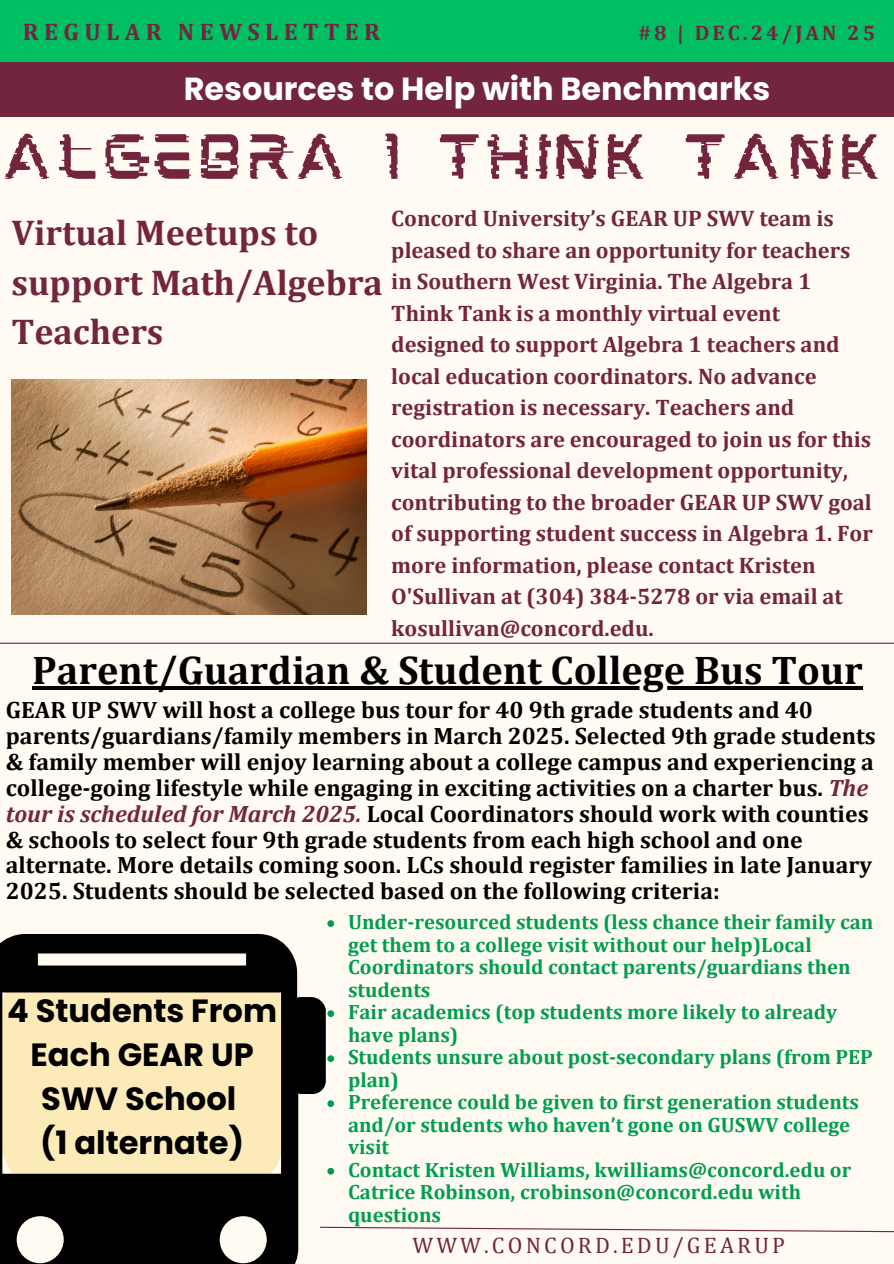
<style>
.page{position:relative;width:894px;height:1264px;background:#fff}
.page>*{position:absolute;margin:0;border:0;box-sizing:border-box;transform-origin:0 0}
.t1{font:54px "mokotoglitchmark II";color:#73253e}
.t2{font:700 40.2px "Cambria";color:#000}
.t3{font:700 36px/49.5px "Cambria";color:#73253e}
.t4{font:700 32.1px/43.8px "Poppins";color:#000;text-align:center}
.t5{font:700 31.95px "Poppins";color:#fff}
.t6{font:700 24px "Cambria";letter-spacing:.225em;color:#73253e}
.t7{font:700 23.7px/25.8px "Cambria";color:#000}
.t8{font:700 22.5px/31.5px "Cambria";color:#73253e}
.t9{font:22.5px "Cambria";letter-spacing:.14em;color:#73253e}
.t10{font:700 21px "Cambria";letter-spacing:.145em;color:#73253e}
.t11{font:700 20.7px/22.5px "Cambria";color:#009d4f}
.s1{font-style:italic;color:#72253d}
</style>
<div class="page">
<div style="left:0;top:0;width:893px;height:1263px;background:#fffbf2"></div>
<div style="left:0;top:0;width:893px;height:63px;background:#00bf63"></div>
<div style="left:0;top:63px;width:893px;height:54px;background:#73253e"></div>
<svg style="left:326px;top:1226px;width:567px;height:6px"></svg>
<img style="left:11px;top:379px;width:355px;height:235px">
<hr style="left:0;top:642px;width:893px;height:1px;background:#73253e">
<svg style="left:0;top:934px;width:326px;height:329px;background:#958c74"></svg>
<svg style="left:327px;top:920px;width:7px;height:7px"></svg>
<svg style="left:327px;top:1010px;width:7px;height:7px"></svg>
<svg style="left:327px;top:1055px;width:7px;height:7px"></svg>
<svg style="left:327px;top:1100px;width:7px;height:7px"></svg>
<svg style="left:327px;top:1167px;width:7px;height:7px"></svg>
<hr style="left:32px;top:686px;width:830px;height:3px;background:#000">
<p class="t6" style="left:23px;top:17px;width:358px">REGULAR NEWSLETTER</p>
<h4 class="t5" style="left:184px;top:67px;width:587px">Resources to Help with Benchmarks</h4>
<h3 class="t10" style="left:638px;top:20px;width:239px">#8 | DEC.24/JAN 25</h3>
<p class="t1" style="left:7px;top:138px;width:884px">ALGEBRA 1 THINK TANK</p>
<p class="t3" style="left:11px;top:207px;width:373px">Virtual Meetups to support Math/Algebra<br>Teachers</p>
<h5 class="t8" style="left:391px;top:202px;width:483px">Concord University’s GEAR UP SWV team is pleased to share an opportunity for teachers in Southern West Virginia. The Algebra 1<br>Think Tank is a monthly virtual event designed to support Algebra 1 teachers and local education coordinators. No advance registration is necessary. Teachers and coordinators are encouraged to join us for this vital professional development opportunity, contributing to the broader GEAR UP SWV goal of supporting student success in Algebra 1. For more information, please contact Kristen O'Sullivan at (304) 384-5278 or via email at kosullivan@concord.edu.</h5>
<p class="t2" style="left:32px;top:645px;width:831px">Parent/Guardian &amp; Student College Bus Tour</p>
<p class="t7" style="left:6px;top:696px;width:871px">GEAR UP SWV will host a college bus tour for 40 9th grade students and 40 parents/guardians/family members in March 2025. Selected 9th grade students &amp; family member will enjoy learning about a college campus and experiencing a college-going lifestyle while engaging in exciting activities on a charter bus. <span class="s1">The tour is scheduled for March 2025.</span> Local Coordinators should work with counties &amp; schools to select four 9th grade students from each high school and one alternate. More details coming soon. LCs should register families in late January 2025. Students should be selected based on the following criteria:</p>
<p class="t4" style="left:7px;top:989px;width:271px">4 Students From<br>Each GEAR UP<br>SWV School<br>(1 alternate)</p>
<h2 class="t11" style="left:348px;top:910px;width:526px">Under-resourced students (less chance their family can get them to a college visit without our help)Local Coordinators should contact parents/guardians then students</h2>
<p class="t11" style="left:348px;top:1000px;width:490px">Fair academics (top students more likely to already have plans)</p>
<p class="t11" style="left:348px;top:1045px;width:526px">Students unsure about post-secondary plans (from PEP plan)</p>
<p class="t11" style="left:348px;top:1090px;width:512px">Preference could be given to first generation students and/or students who haven’t gone on GUSWV college visit</p>
<p class="t11" style="left:348px;top:1157px;width:504px">Contact Kristen Williams, kwilliams@concord.edu or<br>Catrice Robinson, crobinson@concord.edu with questions</p>
<h1 class="t9" style="left:412px;top:1231px;width:374px">WWW.CONCORD.EDU/GEARUP</h1>
</div>
